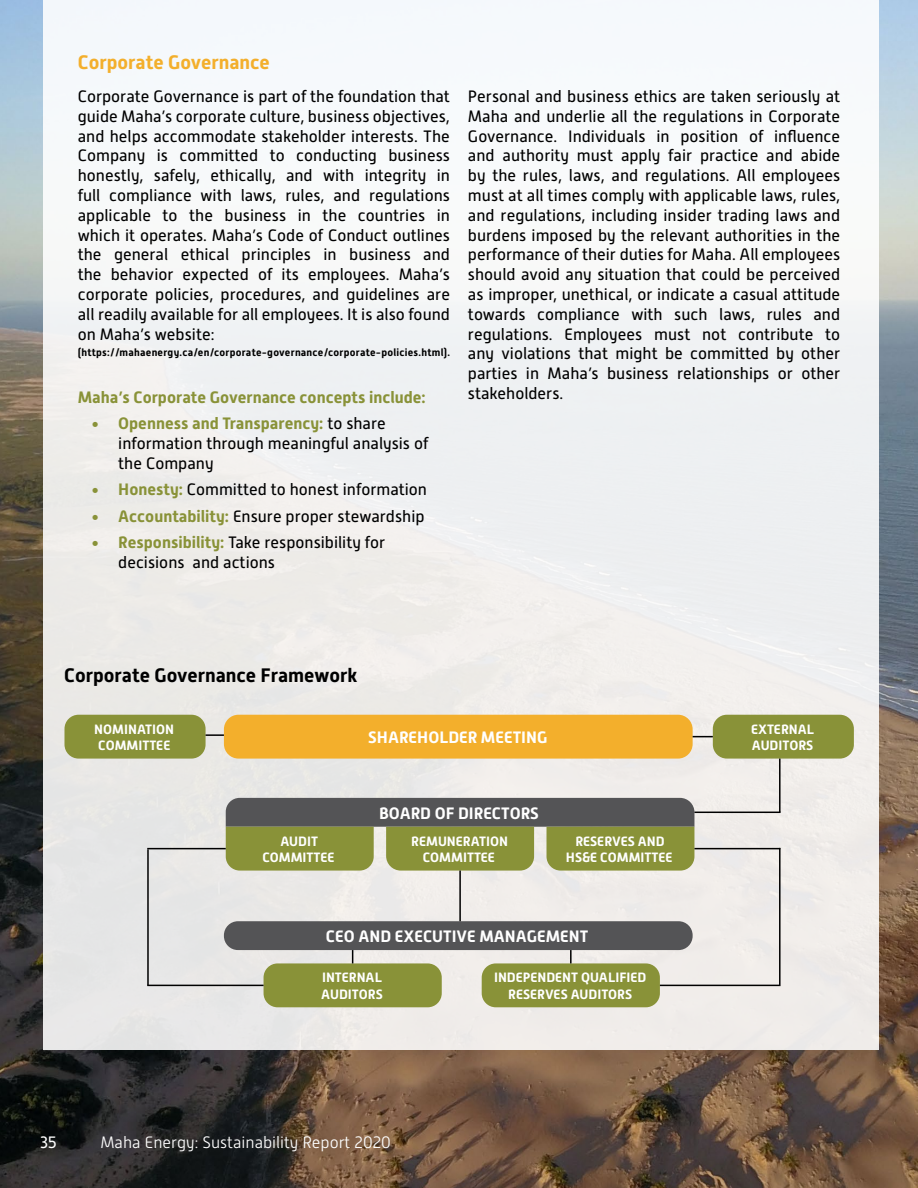
<style>
.page{position:relative;width:918px;height:1188px;background:#fff}
.page>*{position:absolute;margin:0;border:0;box-sizing:border-box;transform-origin:0 0}
.t1{font:700 19.5px "Alwyn New";color:#000}
.t2{font:700 19.5px "Alwyn New";color:#f3af2c}
.t3{font:16.5px/19.8px "Alwyn New";color:#000;text-align:justify}
.t4{font:700 16.5px "Alwyn New";color:#fff}
.t5{font:700 16.5px "Alwyn New";color:#899238}
.t6{font:300 16.5px "Alwyn New";color:#fff}
.t7{font:16.5px "Alwyn New";color:#fff}
.t8{font:700 13.5px/16.2px "Alwyn New";color:#fff;text-align:center}
.t9{font:700 10.5px "Alwyn New";letter-spacing:.025em;color:#000}
.s1{font-weight:700;color:#899238}
</style>
<div class="page">
<img style="left:0;top:0;width:918px;height:1188px">
<div style="left:43px;top:0;width:835px;height:1050px;background:#f0f0f1"></div>
<div style="left:65px;top:715px;width:141px;height:44px;background:#899238;border-radius:14px"></div>
<div style="left:224px;top:715px;width:469px;height:44px;background:#f3af2c;border-radius:15px"></div>
<div style="left:224px;top:921px;width:469px;height:29px;background:#545456;border-radius:14px"></div>
<div style="left:713px;top:715px;width:141px;height:44px;background:#899238;border-radius:14px"></div>
<svg style="left:226px;top:798px;width:468px;height:73px;background:#797e4c"></svg>
<div style="left:482px;top:963px;width:178px;height:44px;background:#899238;border-radius:14px"></div>
<div style="left:264px;top:963px;width:178px;height:44px;background:#899238;border-radius:14px"></div>
<svg style="left:206px;top:734px;width:18px;height:2px"></svg>
<svg style="left:693px;top:736px;width:20px;height:1px"></svg>
<hr style="left:779px;top:759px;width:2px;height:53px;background:#000">
<hr style="left:694px;top:812px;width:87px;height:1px;background:#000">
<hr style="left:147px;top:848px;width:79px;height:1px;background:#000">
<hr style="left:147px;top:849px;width:2px;height:136px;background:#000">
<hr style="left:147px;top:985px;width:117px;height:1px;background:#000">
<svg style="left:352px;top:950px;width:1px;height:13px"></svg>
<hr style="left:459px;top:871px;width:2px;height:50px;background:#000">
<svg style="left:570px;top:950px;width:2px;height:13px"></svg>
<hr style="left:660px;top:985px;width:119px;height:1px;background:#000">
<hr style="left:779px;top:848px;width:2px;height:138px;background:#000">
<hr style="left:694px;top:848px;width:86px;height:1px;background:#000">
<p class="t2" style="left:78px;top:50px;width:194px">Corporate Governance</p>
<p class="t3" style="left:78px;top:87px;width:374px">Corporate Governance is part of the foundation that guide Maha’s corporate culture, business objectives, and helps accommodate stakeholder interests. The Company is committed to conducting business honestly, safely, ethically, and with integrity in full compliance with laws, rules, and regulations applicable to the business in the countries in which it operates. Maha’s Code of Conduct outlines the general ethical principles in business and the behavior expected of its employees. Maha’s corporate policies, procedures, and guidelines are all readily available for all employees. It is also found on Maha’s website:</p>
<p class="t9" style="left:78px;top:346px;width:374px">(https://mahaenergy.ca/en/corporate-governance/corporate-policies.html).</p>
<p class="t5" style="left:78px;top:387px;width:349px">Maha’s Corporate Governance concepts include:</p>
<p class="t3" style="left:118px;top:414px;width:312px;text-align:left;text-indent:-27px"><span class="s1">• Openness and Transparency:</span> to share information through meaningful analysis of the Company</p>
<p class="t3" style="left:91px;top:480px;width:337px"><span class="s1">• Honesty:</span> Committed to honest information</p>
<p class="t3" style="left:91px;top:506px;width:335px"><span class="s1">• Accountability:</span> Ensure proper stewardship</p>
<p class="t3" style="left:118px;top:533px;width:268px;text-indent:-27px"><span class="s1">• Responsibility:</span> Take responsibility for decisions and actions</p>
<p class="t3" style="left:468px;top:87px;width:374px">Personal and business ethics are taken seriously at Maha and underlie all the regulations in Corporate Governance. Individuals in position of influence and authority must apply fair practice and abide by the rules, laws, and regulations. All employees must at all times comply with applicable laws, rules, and regulations, including insider trading laws and burdens imposed by the relevant authorities in the performance of their duties for Maha. All employees should avoid any situation that could be perceived as improper, unethical, or indicate a casual attitude towards compliance with such laws, rules and regulations. Employees must not contribute to any violations that might be committed by other parties in Maha’s business relationships or other stakeholders.</p>
<p class="t1" style="left:64px;top:664px;width:295px">Corporate Governance Framework</p>
<p class="t8" style="left:94px;top:721px;width:81px;text-align:left">NOMINATION<br>COMMITTEE</p>
<p class="t4" style="left:368px;top:728px;width:181px">SHAREHOLDER MEETING</p>
<p class="t4" style="left:379px;top:803px;width:161px">BOARD OF DIRECTORS</p>
<p class="t8" style="left:262px;top:833px;width:74px">AUDIT<br>COMMITTEE</p>
<p class="t8" style="left:411px;top:833px;width:98px">REMUNERATION<br>COMMITTEE</p>
<p class="t8" style="left:566px;top:833px;width:108px">RESERVES AND<br>HS&amp;E COMMITTEE</p>
<p class="t4" style="left:326px;top:927px;width:264px">CEO AND EXECUTIVE MANAGEMENT</p>
<p class="t8" style="left:321px;top:970px;width:63px;text-align:left">INTERNAL<br>AUDITORS</p>
<p class="t7" style="left:40px;top:1133px;width:18px">35</p>
<p class="t6" style="left:100px;top:1133px;width:292px">Maha Energy: Sustainability Report 2020</p>
<p class="t8" style="left:494px;top:970px;width:154px">INDEPENDENT QUALIFIED<br>RESERVES AUDITORS</p>
<p class="t8" style="left:751px;top:721px;width:65px;text-align:left">EXTERNAL<br>AUDITORS</p>
</div>
